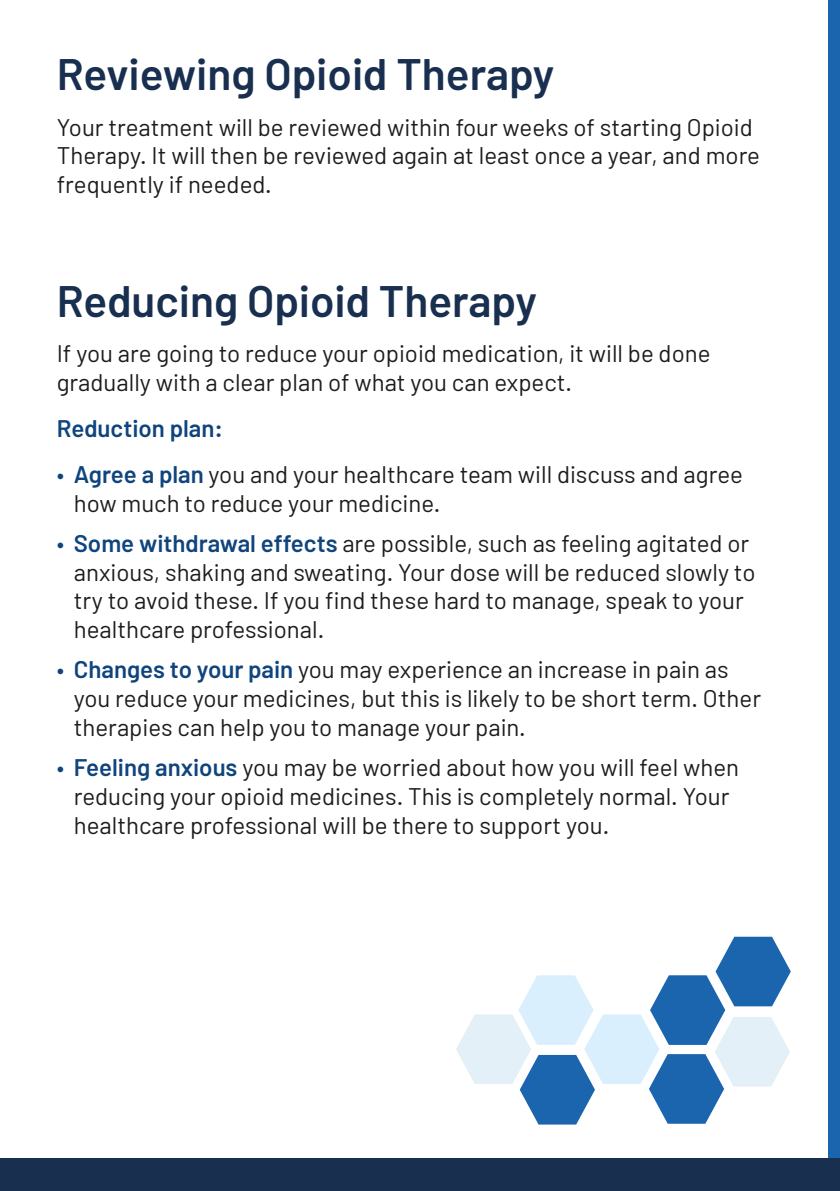
<style>
.page{position:relative;width:840px;height:1191px;background:#fff}
.page>*{position:absolute;margin:0;border:0;box-sizing:border-box;transform-origin:0 0}
.t1{font:600 44px "Barlow";color:#192f50}
.t2{font:24px/28.8px "Barlow";color:#1d1d1b}
.t3{font:600 24px "Barlow";color:#0f447d}
.s1{color:#0f447d}
.s2{font-weight:600;color:#0f447d}
</style>
<div class="page">
<div style="left:827px;top:0;width:12px;height:1191px;background:#1b64ae"></div>
<div style="left:0;top:1158px;width:839px;height:33px;background:#192f50"></div>
<svg style="left:456px;top:936px;width:334px;height:188px"></svg>
<h1 class="t1" style="left:57px;top:47px;width:499px">Reviewing Opioid Therapy</h1>
<p class="t2" style="left:57px;top:112px;width:704px">Your treatment will be reviewed within four weeks of starting Opioid<br>Therapy. It will then be reviewed again at least once a year, and more frequently if needed.</p>
<h1 class="t1" style="left:57px;top:273px;width:481px">Reducing Opioid Therapy</h1>
<p class="t2" style="left:57px;top:339px;width:655px">If you are going to reduce your opioid medication, it will be done gradually with a clear plan of what you can expect.</p>
<p class="t3" style="left:57px;top:413px;width:168px">Reduction plan:</p>
<p class="t2" style="left:74px;top:459px;width:670px;text-indent:-17px"><span class="s1">•</span> <span class="s2">Agree a plan</span> you and your healthcare team will discuss and agree how much to reduce your medicine.</p>
<p class="t2" style="left:74px;top:528px;width:682px;text-indent:-17px"><span class="s1">•</span> <span class="s2">Some withdrawal effects</span> are possible, such as feeling agitated or anxious, shaking and sweating. Your dose will be reduced slowly to try to avoid these. If you find these hard to manage, speak to your healthcare professional.</p>
<p class="t2" style="left:74px;top:655px;width:688px;text-indent:-17px"><span class="s1">•</span> <span class="s2">Changes to your pain</span> you may experience an increase in pain as you reduce your medicines, but this is likely to be short term. Other therapies can help you to manage your pain.</p>
<p class="t2" style="left:74px;top:752px;width:666px;text-indent:-17px"><span class="s1">•</span> <span class="s2">Feeling anxious</span> you may be worried about how you will feel when reducing your opioid medicines. This is completely normal. Your healthcare professional will be there to support you.</p>
</div>
